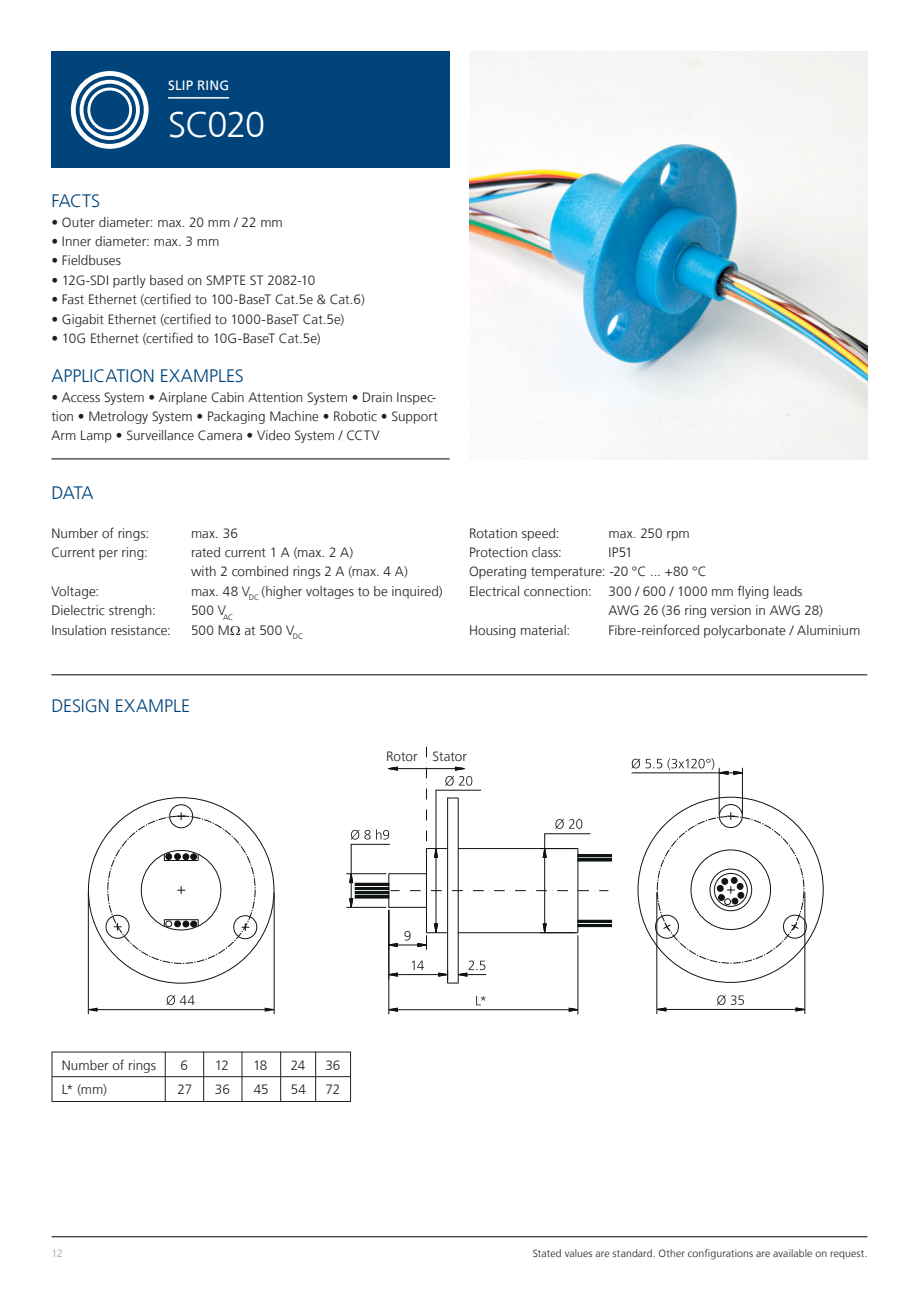
<style>
.page{position:relative;width:919px;height:1289px;background:#fff}
.page>*{position:absolute;margin:0;border:0;box-sizing:border-box;transform-origin:0 0}
.t1{font:300 36px "Frutiger LT";letter-spacing:-.035em;color:#fff}
.t2{font:300 18px "Frutiger LT";color:#00447b}
.Absatzformat_1{font:300 13.5px/19.5px "Frutiger LT";letter-spacing:.005em;color:#231f20}
.t3{font:13.5px "Frutiger LT";letter-spacing:.01em;color:#fff}
.t4{font:300 10.5px "Frutiger LT";letter-spacing:.01em;color:#231f20}
.t5{font:300 10.5px "Frutiger LT";color:#a1a1a5}
</style>
<div class="page">
<svg style="left:782px;top:912px;width:25px;height:28px"></svg>
<svg style="left:795px;top:1007px;width:11px;height:4px"></svg>
<svg style="left:653px;top:912px;width:26px;height:28px"></svg>
<div style="left:737px;top:892px;width:7px;height:6px;border:1px solid #0f1313;border-radius:50%"></div>
<div style="left:714px;top:873px;width:33px;height:33px;border:1px solid #0f1313;border-radius:50%"></div>
<div style="left:709px;top:868px;width:42px;height:43px;border:1px solid #0f1313;border-radius:50%"></div>
<hr style="left:665px;top:1009px;width:130px;height:1px;background:#0f1313">
<svg style="left:657px;top:1007px;width:9px;height:4px"></svg>
<svg style="left:717px;top:877px;width:26px;height:27px"></svg>
<hr style="left:656px;top:892px;width:1px;height:121px;background:#0f1313">
<hr style="left:804px;top:892px;width:1px;height:121px;background:#0f1313">
<div style="left:141px;top:850px;width:80px;height:80px;border:1px solid #0f1313;border-radius:50%"></div>
<hr style="left:274px;top:892px;width:1px;height:122px;background:#0f1313">
<hr style="left:88px;top:892px;width:1px;height:122px;background:#0f1313">
<hr style="left:97px;top:1009px;width:168px;height:1px;background:#0f1313">
<svg style="left:265px;top:1007px;width:10px;height:4px"></svg>
<svg style="left:88px;top:1007px;width:10px;height:4px"></svg>
<svg style="left:177px;top:886px;width:8px;height:7px"></svg>
<svg style="left:164px;top:919px;width:35px;height:8px"></svg>
<hr style="left:164px;top:919px;width:34px;height:1px;background:#0f1313">
<svg style="left:164px;top:853px;width:35px;height:7px"></svg>
<hr style="left:164px;top:860px;width:34px;height:1px;background:#0f1313">
<hr style="left:346px;top:907px;width:40px;height:1px;background:#0f1313">
<hr style="left:346px;top:873px;width:40px;height:1px;background:#0f1313">
<hr style="left:458px;top:848px;width:120px;height:1px;background:#0f1313">
<hr style="left:458px;top:932px;width:120px;height:1px;background:#0f1313">
<hr style="left:397px;top:1009px;width:172px;height:1px;background:#0f1313">
<svg style="left:169px;top:804px;width:24px;height:24px"></svg>
<svg style="left:105px;top:914px;width:24px;height:24px"></svg>
<svg style="left:233px;top:915px;width:24px;height:24px"></svg>
<div style="left:690px;top:849px;width:80px;height:80px;border:1px solid #0f1313;border-radius:50%"></div>
<img style="left:469px;top:51px;width:398px;height:408px">
<hr style="left:51px;top:674px;width:816px;height:1px;background:#231f20">
<hr style="left:51px;top:458px;width:398px;height:1px;background:#231f20">
<svg style="left:166px;top:995px;width:29px;height:10px"></svg>
<svg style="left:717px;top:995px;width:26px;height:10px"></svg>
<svg style="left:631px;top:758px;width:114px;height:70px"></svg>
<svg style="left:349px;top:746px;width:155px;height:268px"></svg>
<svg style="left:510px;top:819px;width:101px;height:195px"></svg>
<hr style="left:52px;top:1076px;width:298px;height:1px;background:#231f20">
<hr style="left:241px;top:1051px;width:1px;height:50px;background:#231f20">
<hr style="left:280px;top:1051px;width:1px;height:50px;background:#231f20">
<hr style="left:315px;top:1051px;width:1px;height:50px;background:#231f20">
<hr style="left:165px;top:1051px;width:1px;height:50px;background:#231f20">
<hr style="left:203px;top:1051px;width:1px;height:50px;background:#231f20">
<hr style="left:52px;top:1236px;width:815px;height:1px;background:#231f20">
<div style="left:51px;top:52px;width:398px;height:116px;background:#00447b"></div>
<hr style="left:168px;top:97px;width:61px;height:2px;background:#fff">
<svg style="left:71px;top:71px;width:78px;height:78px"></svg>
<p class="t3" style="left:168px;top:77px;width:62px">SLIP RING</p>
<p class="t1" style="left:168px;top:104px;width:99px">SC020</p>
<p class="t2" style="left:51px;top:191px;width:50px">FACTS</p>
<p class="Absatzformat_1" style="left:51px;top:212px;width:233px">• Outer diameter: max. 20 mm / 22 mm</p>
<p class="Absatzformat_1" style="left:51px;top:232px;width:169px">• Inner diameter: max. 3 mm</p>
<p class="Absatzformat_1" style="left:51px;top:251px;width:71px">• Fieldbuses</p>
<p class="Absatzformat_1" style="left:51px;top:271px;width:265px">• 12G-SDI partly based on SMPTE ST 2082-10</p>
<p class="Absatzformat_1" style="left:51px;top:290px;width:315px">• Fast Ethernet (certified to 100-BaseT Cat.5e &amp; Cat.6)</p>
<p class="Absatzformat_1" style="left:51px;top:309px;width:294px">• Gigabit Ethernet (certified to 1000-BaseT Cat.5e)</p>
<p class="Absatzformat_1" style="left:51px;top:329px;width:270px">• 10G Ethernet (certified to 10G-BaseT Cat.5e)</p>
<p class="t2" style="left:51px;top:365px;width:194px">APPLICATION EXAMPLES</p>
<p class="Absatzformat_1" style="left:51px;top:387px;width:388px;text-align:justify">• Access System • Airplane Cabin Attention System • Drain Inspec&shy;tion • Metrology System • Packaging Machine • Robotic • Support Arm Lamp • Surveillance Camera • Video System / CCTV</p>
<p class="t2" style="left:51px;top:482px;width:44px">DATA</p>
<p class="Absatzformat_1" style="left:51px;top:523px;width:99px">Number of rings:</p>
<p class="Absatzformat_1" style="left:191px;top:523px;width:48px">max. 36</p>
<p class="Absatzformat_1" style="left:51px;top:543px;width:98px">Current per ring:</p>
<p class="Absatzformat_1" style="left:191px;top:543px;width:218px">rated current 1 A (max. 2 A)<br>with 2 combined rings 2 A (max. 4 A)</p>
<p class="Absatzformat_1" style="left:51px;top:581px;width:49px">Voltage:</p>
<p class="Absatzformat_1" style="left:191px;top:581px;width:253px">max. 48 V<sub>DC</sub> (higher voltages to be inquired)</p>
<p class="Absatzformat_1" style="left:51px;top:601px;width:106px">Dielectric strengh:</p>
<p class="Absatzformat_1" style="left:191px;top:601px;width:44px">500 V<sub>AC</sub></p>
<p class="Absatzformat_1" style="left:51px;top:620px;width:121px">Insulation resistance:</p>
<p class="Absatzformat_1" style="left:191px;top:620px;width:114px">500 M at 500 V<sub>DC</sub></p>
<p class="t2" style="left:51px;top:696px;width:140px">DESIGN EXAMPLE</p>
<p class="Absatzformat_1" style="left:469px;top:523px;width:92px">Rotation speed:</p>
<p class="Absatzformat_1" style="left:608px;top:523px;width:83px">max. 250 rpm</p>
<p class="Absatzformat_1" style="left:469px;top:543px;width:94px">Protection class:</p>
<p class="Absatzformat_1" style="left:608px;top:543px;width:26px">IP51</p>
<p class="Absatzformat_1" style="left:469px;top:562px;width:239px">Operating temperature: -20 °C ... +80 °C</p>
<p class="Absatzformat_1" style="left:469px;top:581px;width:335px">Electrical connection: 300 / 600 / 1000 mm flying leads</p>
<p class="Absatzformat_1" style="left:608px;top:601px;width:216px">AWG 26 (36 ring version in AWG 28)</p>
<p class="Absatzformat_1" style="left:469px;top:620px;width:103px">Housing material:</p>
<p class="Absatzformat_1" style="left:608px;top:620px;width:253px">Fibre-reinforced polycarbonate / Aluminium</p>
<p class="Absatzformat_1" style="left:386px;top:746px;width:82px">Rotor Stator</p>
<p class="Absatzformat_1" style="left:62px;top:1055px;width:96px">Number of rings</p>
<p class="Absatzformat_1" style="left:62px;top:1079px;width:46px">L* (mm)</p>
<p class="Absatzformat_1" style="left:180px;top:1055px;width:9px">6</p>
<p class="Absatzformat_1" style="left:215px;top:1055px;width:16px">12</p>
<p class="Absatzformat_1" style="left:253px;top:1055px;width:16px">18</p>
<p class="Absatzformat_1" style="left:177px;top:1079px;width:16px">27</p>
<p class="Absatzformat_1" style="left:215px;top:1079px;width:17px">36</p>
<p class="Absatzformat_1" style="left:254px;top:1079px;width:16px">45</p>
<p class="Absatzformat_1" style="left:291px;top:1079px;width:17px">54</p>
<p class="Absatzformat_1" style="left:291px;top:1055px;width:16px">24</p>
<p class="Absatzformat_1" style="left:325px;top:1055px;width:17px">36</p>
<p class="Absatzformat_1" style="left:325px;top:1079px;width:16px">72</p>
<p class="t5" style="left:52px;top:1247px;width:13px">12</p>
<p class="t4" style="left:532px;top:1247px;width:336px">Stated values are standard. Other configurations are available on request.</p>
</div>
